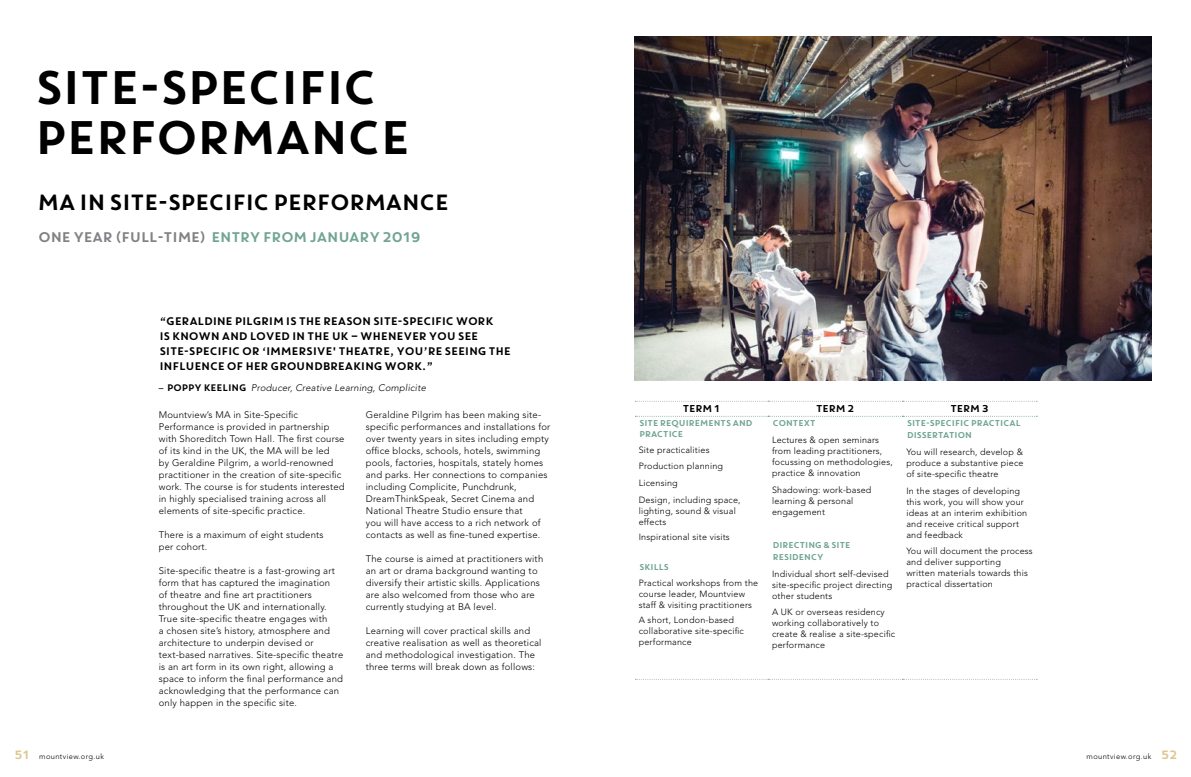
<style>
.page{position:relative;width:1191px;height:777px;background:#fff}
.page>*{position:absolute;margin:0;border:0;box-sizing:border-box;transform-origin:0 0}
.t1{font:47px/50px "Core Circus";letter-spacing:-.155em;color:#000}
.t2{font:22px "Core Circus";letter-spacing:-.155em;color:#000}
.t3{font:14px "Core Circus";letter-spacing:-.155em;color:#70a493}
.t4{font:11px/15px "Core Circus";letter-spacing:-.15em;color:#000}
.t5{font:10px "Core Circus";letter-spacing:-.15em;color:#000}
.t6{font:300 9.5px/12px "Avenir";letter-spacing:.02em;color:#000}
.t7{font:italic 300 9.5px "Avenir";letter-spacing:.02em;color:#000}
.t8{font:300 9px/11px "Avenir";letter-spacing:.02em;color:#000}
.t9{font:8.5px/12px "Core Circus";letter-spacing:-.15em;color:#70a493}
.t10{font:300 7.5px "Avenir";letter-spacing:.05em;color:#000}
.s1{color:#808285}
.s2{font-weight:500;font-style:normal}
.s3{font-family:"Core Circus";font-weight:400;font-style:normal}
.s4{font-family:"Core Circus";font-weight:400;font-size:12px;color:#dfc78e}
</style>
<div class="page">
<img style="left:635px;top:36px;width:516px;height:345px">
<svg style="left:635px;top:416px;width:402px;height:1px"></svg>
<svg style="left:635px;top:679px;width:402px;height:1px"></svg>
<svg style="left:635px;top:401px;width:402px;height:1px"></svg>
<h1 class="t1" style="left:32px;top:60px;width:383px">SITE-SPECIFIC<br>PERFORMANCE</h1>
<h2 class="t2" style="left:36px;top:188px;width:416px">MA IN SITE-SPECIFIC PERFORMANCE</h2>
<h3 class="t3" style="left:38px;top:228px;width:386px"><span class="s1">ONE YEAR (FULL-TIM E)</span> E NTRY FROM JANUARY 2019</h3>
<p class="t4" style="left:159px;top:313px;width:354px">“GERALDINE PILGRIM IS THE REASON SITE-SPECIFIC WORK<br>IS KNOWN AND LOVED IN THE UK – WHENEVER YOU SEE SITE-SPECIFIC OR ‘IMM ERSIVE' THEATRE, YOU’RE SEEING THE INFLUENCE OF HER GROUNDBREAKING WORK.”</p>
<p class="t7" style="left:159px;top:382px;width:269px"><span class="s2">–</span> <span class="s3">POPPY KEELING</span> Producer, Creative Learning, Complicite</p>
<p class="t6" style="left:159px;top:409px;width:187px">M ountview’s MA in Site-Specific Performance is provided in partnership with Shoreditch Town Hall. The first course of its kind in the U K, the MA will be led<br>by Geraldine Pilgrim, a world-renowned practitioner in the creation of site-specific work. The course is for students interested in highly specialised training across all elements of site-specific practice.</p>
<p class="t6" style="left:159px;top:529px;width:166px">There is a maximum of eight students per cohort.</p>
<p class="t6" style="left:159px;top:565px;width:186px">Site-specific theatre is a fast-growing art form that has captured the imagination<br>of theatre and fine art practitioners throughout the U K and internationally.<br>True site-specific theatre engages with<br>a chosen site’s history, atmosphere and architecture to underpin devised or text-based narratives. Site-specific theatre is an art form in its own right, allowing a space to inform the final performance and acknowledging that the performance can only happen in the specific site.</p>
<p class="t6" style="left:366px;top:409px;width:186px">Geraldine Pilgrim has been making site&shy;specific performances and installations for over twenty years in sites including empty office blocks, schools, hotels, swimming pools, factories, hospitals, stately homes and parks. Her connections to companies including Complicite, Punchdrunk, DreamThinkSpeak, Secret Cinema and<br>N ational Theatre Studio ensure that<br>you will have access to a rich network of contacts as well as fine-tuned expertise.</p>
<p class="t6" style="left:366px;top:553px;width:179px">The course is aimed at practitioners with an art or drama background wanting to diversify their artistic skills. Applications are also welcomed from those who are currently studying at BA level.</p>
<p class="t6" style="left:366px;top:625px;width:177px">Learning will cover practical skills and creative realisation as well as theoretical and methodological investigation. The three terms will break down as follows:</p>
<p class="t5" style="left:682px;top:402px;width:40px">TERM 1</p>
<p class="t5" style="left:815px;top:402px;width:41px">TERM 2</p>
<p class="t5" style="left:949px;top:402px;width:41px">TERM 3</p>
<p class="t9" style="left:639px;top:417px;width:113px;line-height:11px">SITE REQUIREMENTS AND<br>PRACTICE</p>
<p class="t8" style="left:639px;top:441px;width:103px;line-height:16.7px">Site practicalities<br>Production planning<br>Licensing<br>Design, including space,</p>
<p class="t8" style="left:639px;top:505px;width:99px">lighting, sound &amp; visual effects</p>
<p class="t8" style="left:639px;top:531px;width:92px">I nspirational site visits</p>
<p class="t9" style="left:639px;top:561px;width:32px">SKILLS</p>
<p class="t8" style="left:639px;top:577px;width:121px">Practical workshops from the course leader, Mountview staff &amp; visiting practitioners</p>
<p class="t8" style="left:639px;top:614px;width:107px">A short, London-based collaborative site-specific performance</p>
<p class="t9" style="left:906px;top:417px;width:114px">SITE-SPECIFIC PRACTICAL<br>DISSERTATION</p>
<p class="t8" style="left:906px;top:446px;width:119px;text-align:justify">You will research, develop &amp; produce a substantive piece of site-specific theatre</p>
<p class="t8" style="left:906px;top:485px;width:122px">I n the stages of developing this work, you will show your ideas at an interim exhibition and receive critical support and feedback</p>
<p class="t8" style="left:906px;top:545px;width:128px">You will document the process and deliver supporting<br>written materials towards this practical dissertation</p>
<p class="t9" style="left:772px;top:417px;width:46px">CONTEXT</p>
<p class="t8" style="left:772px;top:434px;width:122px">Lectures &amp; open seminars from leading practitioners, focussing on methodologies, practice &amp; innovation</p>
<p class="t8" style="left:772px;top:484px;width:101px">Shadowing: work-based learning &amp; personal engagement</p>
<p class="t9" style="left:772px;top:538px;width:80px">DIRECTING &amp; SITE<br>RESIDENCY</p>
<p class="t8" style="left:772px;top:568px;width:122px">I ndividual short self-devised site-specific project directing other students</p>
<p class="t8" style="left:772px;top:606px;width:125px">A U K or overseas residency working collaboratively to create &amp; realise a site-specific performance</p>
<p class="t10" style="left:13px;top:752px;width:92px"><span class="s4">51</span> mountview.org.uk</p>
<p class="t10" style="left:1086px;top:752px;width:93px">mountview.org.uk <span class="s4">52</span></p>
</div>
